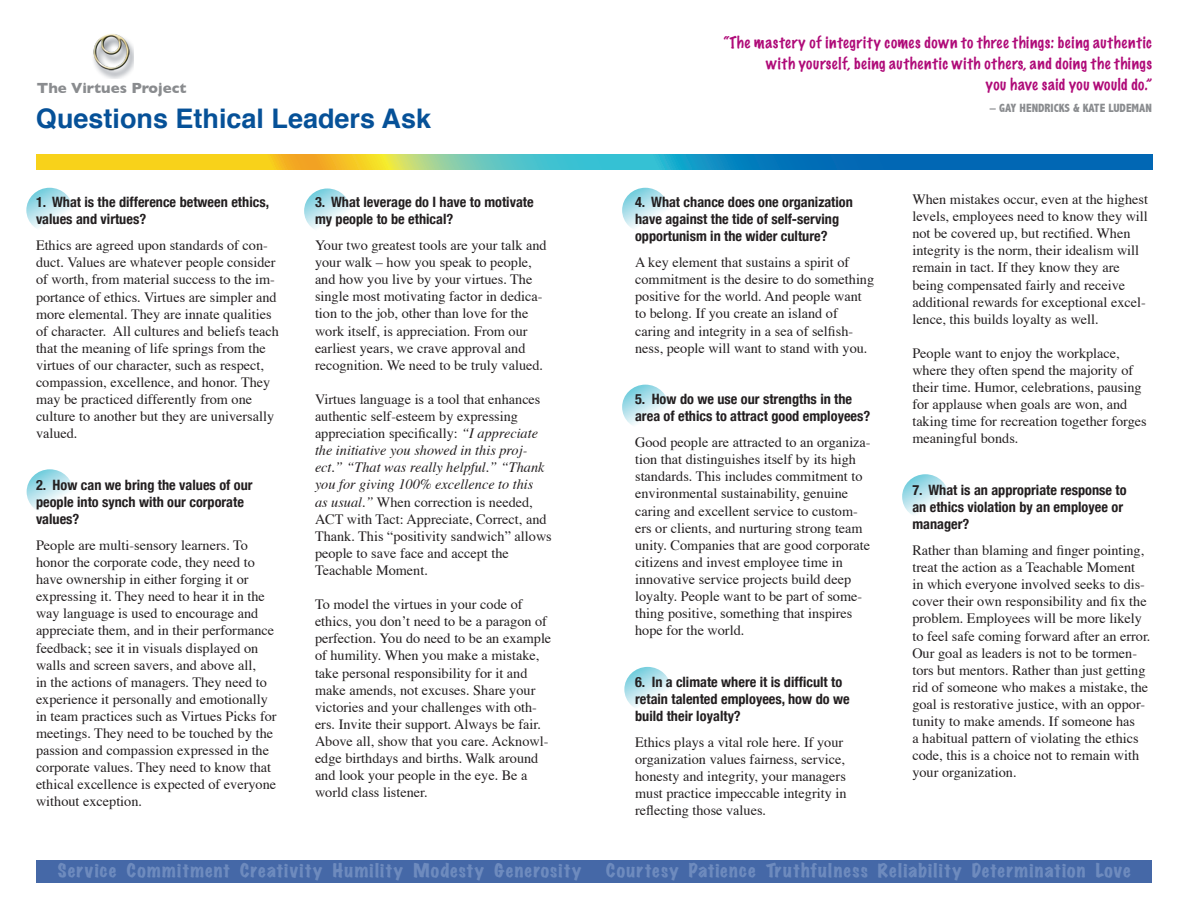
<style>
.page{position:relative;width:1188px;height:918px;background:#fff}
.page>*{position:absolute;margin:0;border:0;box-sizing:border-box;transform-origin:0 0}
.t1{font:700 27px "Helvetica";color:#065198}
.t2{font:expanded 17.25px "Marker Felt";letter-spacing:.065em;color:#6e8bbe}
.t3{font:100 15px/21px "Marker Felt";letter-spacing:.045em;color:#af0a78;text-align:right}
.t4{font:700 15px "Gill Sans";color:#8a8c8f}
.t5{font:14.25px/17.1px "Times";color:#231f20}
.t6{font:700 condensed 14.25px/17.1px "Helvetica Neue";color:#231f20}
.t7{font:800 condensed 12px "Abadi";color:#8a8c8f}
.s1{font-style:italic}
</style>
<div class="page">
<div style="left:36px;top:860px;width:1116px;height:23px;background:#4568a7"></div>
<img style="left:93px;top:34px;width:41px;height:44px">
<svg style="left:26px;top:188px;width:47px;height:45px"></svg>
<svg style="left:27px;top:469px;width:46px;height:45px"></svg>
<svg style="left:304px;top:189px;width:47px;height:44px"></svg>
<svg style="left:622px;top:188px;width:47px;height:45px"></svg>
<svg style="left:622px;top:385px;width:47px;height:45px"></svg>
<svg style="left:624px;top:667px;width:47px;height:45px"></svg>
<svg style="left:902px;top:474px;width:47px;height:45px"></svg>
<svg style="left:36px;top:155px;width:1117px;height:14px;background:#68a387"></svg>
<p class="t4" style="left:37px;top:79px;width:151px">The Virtues Project</p>
<p class="t1" style="left:36px;top:94px;width:397px">Questions Ethical Leaders Ask</p>
<p class="t6" style="left:36px;top:193px;width:235px">1. What is the difference between ethics, values and virtues?</p>
<p class="t5" style="left:36px;top:236px;width:244px">Ethics are agreed upon standards of con&shy;duct. Values are whatever people consider of worth, from material success to the im&shy;portance of ethics. Virtues are simpler and more elemental. They are innate qualities of character. All cultures and beliefs teach that the meaning of life springs from the virtues of our character, such as respect, compassion, excellence, and honor. They may be practiced differently from one culture to another but they are universally valued.</p>
<p class="t6" style="left:36px;top:476px;width:218px">2. How can we bring the values of our people into synch with our corporate values?</p>
<p class="t5" style="left:36px;top:535px;width:242px">People are multi-sensory learners. To honor the corporate code, they need to have ownership in either forging it or expressing it. They need to hear it in the way language is used to encourage and appreciate them, and in their performance feedback; see it in visuals displayed on walls and screen savers, and above all,<br>in the actions of managers. They need to experience it personally and emotionally in team practices such as Virtues Picks for meetings. They need to be touched by the passion and compassion expressed in the corporate values. They need to know that ethical excellence is expected of everyone without exception.</p>
<p class="t6" style="left:315px;top:193px;width:220px">3. What leverage do I have to motivate my people to be ethical?</p>
<p class="t5" style="left:315px;top:235px;width:233px">Your two greatest tools are your talk and your walk – how you speak to people, and how you live by your virtues. The single most motivating factor in dedica&shy;tion to the job, other than love for the work itself, is appreciation. From our earliest years, we crave approval and recognition. We need to be truly valued.</p>
<p class="t5" style="left:315px;top:389px;width:238px">Virtues language is a tool that enhances authentic self-esteem by expressing appreciation specifically: <span class="s1">“I appreciate the initiative you showed in this proj&shy;ect.” “That was really helpful.” “Thank you for giving 100% excellence to this<br>as usual.”</span> When correction is needed, ACT with Tact: Appreciate, Correct, and Thank. This “positivity sandwich” allows people to save face and accept the</p>
<p class="t5" style="left:315px;top:560px;width:114px">Teachable Moment.</p>
<p class="t5" style="left:315px;top:595px;width:238px">To model the virtues in your code of ethics, you don’t need to be a paragon of perfection. You do need to be an example of humility. When you make a mistake, take personal responsibility for it and make amends, not excuses. Share your victories and your challenges with oth&shy;ers. Invite their support. Always be fair.<br>Above all, show that you care. Acknowl&shy;edge birthdays and births. Walk around and look your people in the eye. Be a world class listener.</p>
<p class="t3" style="left:724px;top:33px;width:430px">“The mastery of integrity comes down to three things: being authentic with yourself, being authentic with others, and doing the things</p>
<p class="t3" style="left:986px;top:75px;width:168px">you have said you would do.”</p>
<p class="t7" style="left:990px;top:102px;width:48px">– GAY HENDRIC</p>
<p class="t7" style="left:1059px;top:102px;width:88px">KS &amp; KATE LUDEMAN</p>
<p class="t6" style="left:635px;top:193px;width:219px">4. What chance does one organization have against the tide of self-serving</p>
<p class="t6" style="left:635px;top:227px;width:194px">opportunism in the wider culture?</p>
<p class="t5" style="left:635px;top:253px;width:241px">A key element that sustains a spirit of commitment is the desire to do something positive for the world. And people want to belong. If you create an island of</p>
<p class="t5" style="left:635px;top:321px;width:234px">caring and integrity in a sea of selfish&shy;ness, people will want to stand with you.</p>
<p class="t6" style="left:635px;top:390px;width:237px">5. How do we use our strengths in the area of ethics to attract good employees?</p>
<p class="t5" style="left:635px;top:433px;width:237px">Good people are attracted to an organiza&shy;tion that distinguishes itself by its high standards. This includes commitment to environmental sustainability, genuine caring and excellent service to custom&shy;ers or clients, and nurturing strong team unity. Companies that are good corporate citizens and invest employee time in</p>
<p class="t5" style="left:635px;top:569px;width:229px">innovative service projects build deep loyalty. People want to be part of some&shy;thing positive, something that inspires hope for the world.</p>
<p class="t6" style="left:635px;top:673px;width:209px">6. In a climate where it is difficult to</p>
<p class="t6" style="left:635px;top:690px;width:216px">retain talented employees, how do we build their loyalty?</p>
<p class="t5" style="left:635px;top:732px;width:211px">Ethics plays a vital role here. If your organization values fairness, service,</p>
<p class="t5" style="left:635px;top:766px;width:213px;text-align:justify">honesty and integrity, your managers must practice impeccable integrity in reflecting those values.</p>
<p class="t5" style="left:912px;top:190px;width:237px">When mistakes occur, even at the highest levels, employees need to know they will not be covered up, but rectified. When integrity is the norm, their idealism will remain in tact. If they know they are being compensated fairly and receive additional rewards for exceptional excel&shy;lence, this builds loyalty as well.</p>
<p class="t5" style="left:912px;top:343px;width:236px">People want to enjoy the workplace, where they often spend the majority of their time. Humor, celebrations, pausing for applause when goals are won, and taking time for recreation together forges</p>
<p class="t5" style="left:912px;top:429px;width:108px">meaningful bonds.</p>
<p class="t6" style="left:912px;top:481px;width:216px">7. What is an appropriate response to an ethics violation by an employee or manager?</p>
<p class="t5" style="left:912px;top:541px;width:240px">Rather than blaming and finger pointing, treat the action as a Teachable Moment<br>in which everyone involved seeks to dis&shy;cover their own responsibility and fix the problem. Employees will be more likely to feel safe coming forward after an error.<br>Our goal as leaders is not to be tormen&shy;tors but mentors. Rather than just getting rid of someone who makes a mistake, the goal is restorative justice, with an oppor&shy;tunity to make amends. If someone has<br>a habitual pattern of violating the ethics code, this is a choice not to remain with your organization.</p>
<p class="t2" style="left:58px;top:861px;width:525px">Service Commitment Creativity Humility Modesty Generosity</p>
<p class="t2" style="left:606px;top:861px;width:526px">Courtesy Patience Truthfulness Reliability Determination Love</p>
</div>
